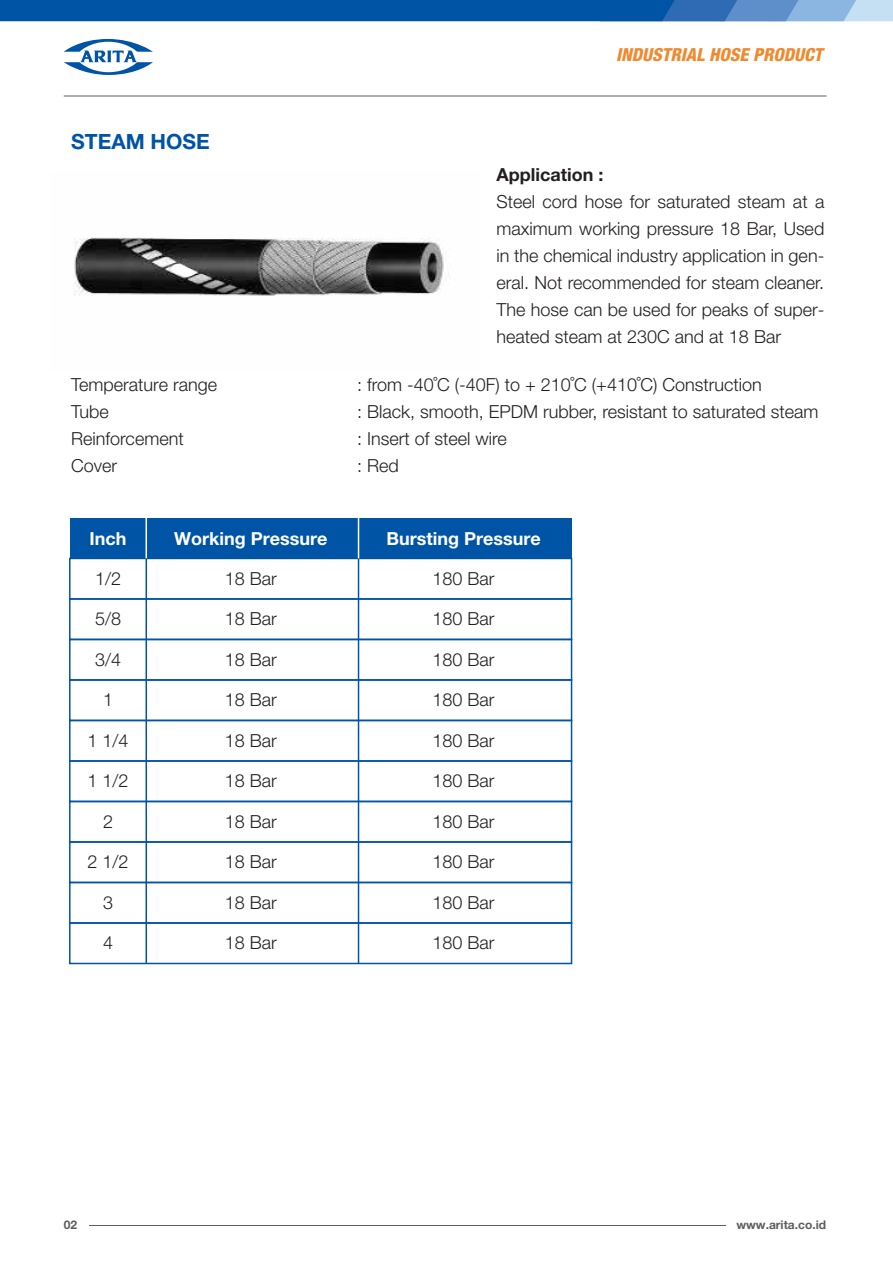
<style>
.page{position:relative;width:893px;height:1263px;background:#fff}
.page>*{position:absolute;margin:0;border:0;box-sizing:border-box;transform-origin:0 0}
.t1{font:700 21px "Helvetica Neue LT Pro";color:#0054a6}
.t2{font:300 18px/27px "Helvetica Neue LT Pro";color:#231f20;text-align:justify}
.t3{font:700 18px "Helvetica Neue LT Pro";color:#fff}
.t4{font:italic 800 condensed 18px "Helvetica Neue LT Pro";color:#ee8a2f}
.t5{font:700 18px "Helvetica Neue LT Pro";color:#231f20}
.t6{font:700 12px "Helvetica Neue LT Pro";color:#5d5d60}
</style>
<div class="page">
<svg style="left:0;top:0;width:893px;height:21px;background:#1c66b0"></svg>
<svg style="left:64px;top:39px;width:89px;height:36px"></svg>
<hr style="left:64px;top:96px;width:763px;height:1px;background:#5d5d60">
<hr style="left:89px;top:1225px;width:636px;height:1px;background:#5d5d60">
<div style="left:70px;top:518px;width:502px;height:40px;background:#0054a6"></div>
<div style="left:69px;top:558px;width:503px;height:42px;border:2px solid #0054a6"></div>
<div style="left:69px;top:598px;width:503px;height:42px;border:2px solid #0054a6"></div>
<div style="left:69px;top:639px;width:503px;height:42px;border:2px solid #0054a6"></div>
<div style="left:69px;top:679px;width:503px;height:42px;border:2px solid #0054a6"></div>
<div style="left:69px;top:720px;width:503px;height:42px;border:2px solid #0054a6"></div>
<div style="left:69px;top:760px;width:503px;height:42px;border:2px solid #0054a6"></div>
<div style="left:69px;top:801px;width:503px;height:42px;border:2px solid #0054a6"></div>
<div style="left:69px;top:841px;width:503px;height:42px;border:2px solid #0054a6"></div>
<div style="left:69px;top:882px;width:503px;height:42px;border:2px solid #0054a6"></div>
<div style="left:69px;top:922px;width:503px;height:42px;border:2px solid #0054a6"></div>
<hr style="left:146px;top:518px;width:1px;height:40px;background:#fff">
<hr style="left:146px;top:558px;width:1px;height:406px;background:#0054a6">
<hr style="left:358px;top:558px;width:1px;height:406px;background:#0054a6">
<hr style="left:358px;top:518px;width:1px;height:40px;background:#fff">
<img style="left:73px;top:237px;width:371px;height:59px">
<svg style="left:170px;top:263px;width:26px;height:14px"></svg>
<p class="t1" style="left:71px;top:129px;width:140px">STEAM HOSE</p>
<p class="t4" style="left:616px;top:44px;width:208px">INDUSTRIAL HOSE PRODUCT</p>
<p class="t5" style="left:496px;top:163px;width:108px">Application :</p>
<p class="t2" style="left:496px;top:188px;width:329px">Steel cord hose for saturated steam at a maximum working pressure 18 Bar, Used in the chemical industry application in gen&shy;eral. Not recommended for steam cleaner.<br>The hose can be used for peaks of super&shy;heated steam at 230C and at 18 Bar</p>
<p class="t2" style="left:71px;top:371px;width:147px">Temperature range</p>
<p class="t2" style="left:357px;top:371px;width:406px">: from -40˚C (-40F) to + 210˚C (+410˚C) Construction</p>
<p class="t2" style="left:71px;top:398px;width:39px">Tube</p>
<p class="t2" style="left:357px;top:398px;width:463px">: Black, smooth, EPDM rubber, resistant to saturated steam</p>
<p class="t2" style="left:71px;top:425px;width:114px">Reinforcement</p>
<p class="t2" style="left:357px;top:425px;width:151px">: Insert of steel wire</p>
<p class="t2" style="left:71px;top:452px;width:48px">Cover</p>
<p class="t2" style="left:357px;top:452px;width:43px">: Red</p>
<p class="t3" style="left:90px;top:527px;width:38px">Inch</p>
<p class="t2" style="left:95px;top:565px;width:28px">1/2</p>
<p class="t2" style="left:95px;top:605px;width:28px">5/8</p>
<p class="t2" style="left:95px;top:646px;width:28px">3/4</p>
<p class="t2" style="left:103px;top:686px;width:12px">1</p>
<p class="t2" style="left:88px;top:727px;width:43px">1 1/4</p>
<p class="t2" style="left:88px;top:767px;width:43px">1 1/2</p>
<p class="t2" style="left:103px;top:808px;width:12px">2</p>
<p class="t2" style="left:88px;top:848px;width:43px">2 1/2</p>
<p class="t2" style="left:103px;top:889px;width:12px">3</p>
<p class="t2" style="left:103px;top:929px;width:12px">4</p>
<p class="t3" style="left:174px;top:527px;width:155px">Working Pressure</p>
<p class="t3" style="left:386px;top:527px;width:156px">Bursting Pressure</p>
<p class="t2" style="left:225px;top:565px;width:54px">18 Bar</p>
<p class="t2" style="left:225px;top:605px;width:54px">18 Bar</p>
<p class="t2" style="left:225px;top:646px;width:54px">18 Bar</p>
<p class="t2" style="left:225px;top:686px;width:54px">18 Bar</p>
<p class="t2" style="left:225px;top:727px;width:54px">18 Bar</p>
<p class="t2" style="left:225px;top:767px;width:54px">18 Bar</p>
<p class="t2" style="left:225px;top:808px;width:54px">18 Bar</p>
<p class="t2" style="left:225px;top:848px;width:54px">18 Bar</p>
<p class="t2" style="left:225px;top:889px;width:54px">18 Bar</p>
<p class="t2" style="left:225px;top:929px;width:54px">18 Bar</p>
<p class="t2" style="left:432px;top:565px;width:64px">180 Bar</p>
<p class="t2" style="left:432px;top:605px;width:64px">180 Bar</p>
<p class="t2" style="left:432px;top:646px;width:64px">180 Bar</p>
<p class="t2" style="left:432px;top:686px;width:64px">180 Bar</p>
<p class="t2" style="left:432px;top:727px;width:64px">180 Bar</p>
<p class="t2" style="left:432px;top:767px;width:64px">180 Bar</p>
<p class="t2" style="left:432px;top:808px;width:64px">180 Bar</p>
<p class="t2" style="left:432px;top:848px;width:64px">180 Bar</p>
<p class="t2" style="left:432px;top:889px;width:64px">180 Bar</p>
<p class="t2" style="left:432px;top:929px;width:64px">180 Bar</p>
<p class="t6" style="left:64px;top:1218px;width:15px">02</p>
<p class="t6" style="left:736px;top:1218px;width:91px">www.arita.co.id</p>
</div>
